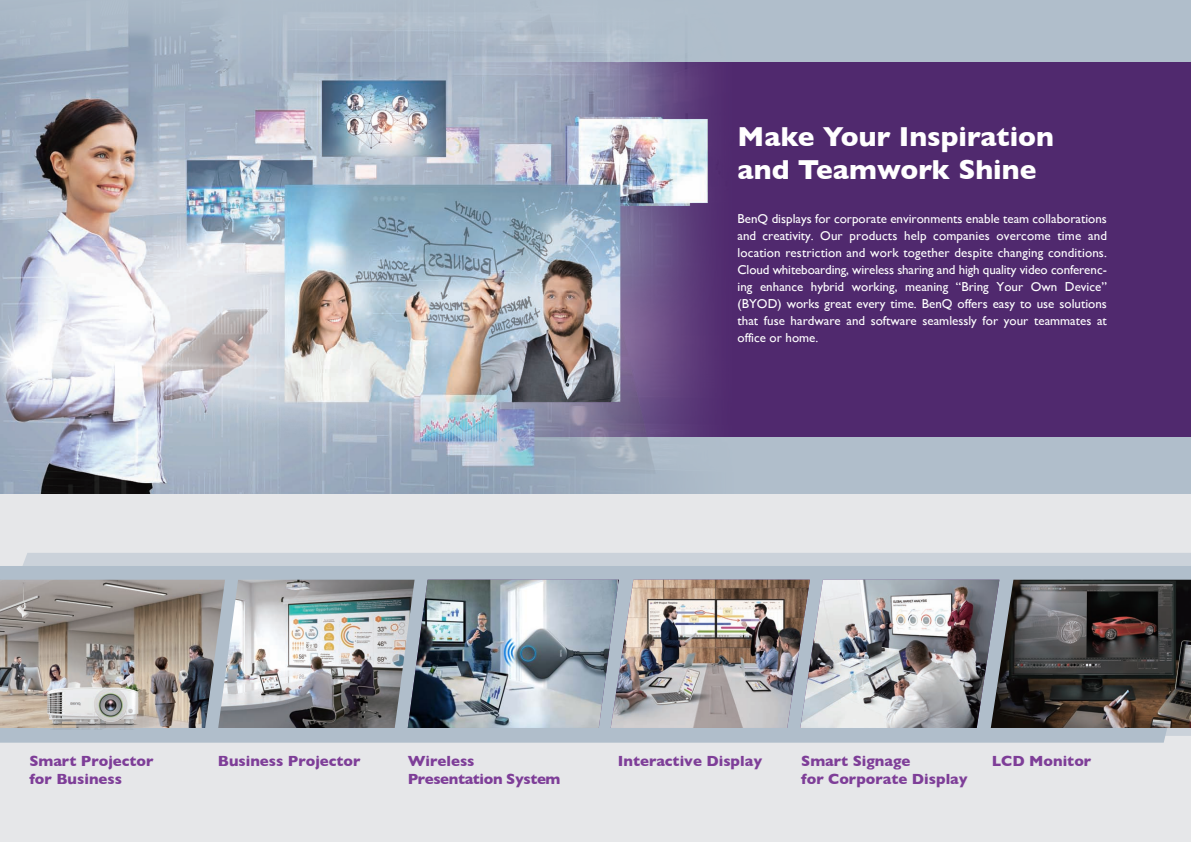
<style>
.page{position:relative;width:1191px;height:842px;background:#e6e7e9}
.page>*{position:absolute;margin:0;border:0;box-sizing:border-box;transform-origin:0 0}
.t1{font:700 28px/33.6px "Gill Sans";color:#fff}
.t2{font:700 15px/18px "Gill Sans";color:#7e3e98}
.t3{font:700 15px/18px "Gill Sans";letter-spacing:-.025em;color:#7e3e98}
.t4{font:13px/17px "Gill Sans";color:#fff;text-align:justify}
</style>
<div class="page">
<div style="left:0;top:0;width:1191px;height:493px;background:#b0becb"></div>
<svg style="left:0;top:736px;width:1165px;height:7px;background:#b2bfcc"></svg>
<svg style="left:0;top:553px;width:1191px;height:183px;background:#b9c4cf"></svg>
<img style="left:999px;top:580px;width:192px;height:148px">
<div style="left:160px;top:63px;width:1031px;height:374px;background:#50296e"></div>
<img style="left:618px;top:580px;width:381px;height:148px">
<img style="left:414px;top:580px;width:204px;height:148px">
<img style="left:0;top:580px;width:218px;height:148px">
<img style="left:218px;top:580px;width:196px;height:148px">
<img style="left:43px;top:668px;width:99px;height:61px">
<img style="left:0;top:16px;width:749px;height:477px">
<p class="t1" style="left:737px;top:119px;width:318px">Make Your Inspiration and Teamwork Shine</p>
<p class="t4" style="left:737px;top:210px;width:371px">BenQ displays for corporate environments enable team collaborations and creativity. Our products help companies overcome time and location restriction and work together despite changing conditions.<br>Cloud whiteboarding, wireless sharing and high quality video conferenc&shy;ing enhance hybrid working, meaning “Bring Your Own Device” (BYOD) works great every time. BenQ offers easy to use solutions that fuse hardware and software seamlessly for your teammates at office or home.</p>
<p class="t2" style="left:29px;top:752px;width:126px">Smart Projector for Business</p>
<p class="t2" style="left:218px;top:752px;width:144px">Business Projector</p>
<p class="t3" style="left:408px;top:752px;width:154px">Wireless<br>Presentation System</p>
<p class="t2" style="left:618px;top:752px;width:146px">Interactive Display</p>
<p class="t2" style="left:801px;top:752px;width:168px">Smart Signage<br>for Corporate Display</p>
<p class="t2" style="left:991px;top:752px;width:101px">LCD Monitor</p>
</div>
